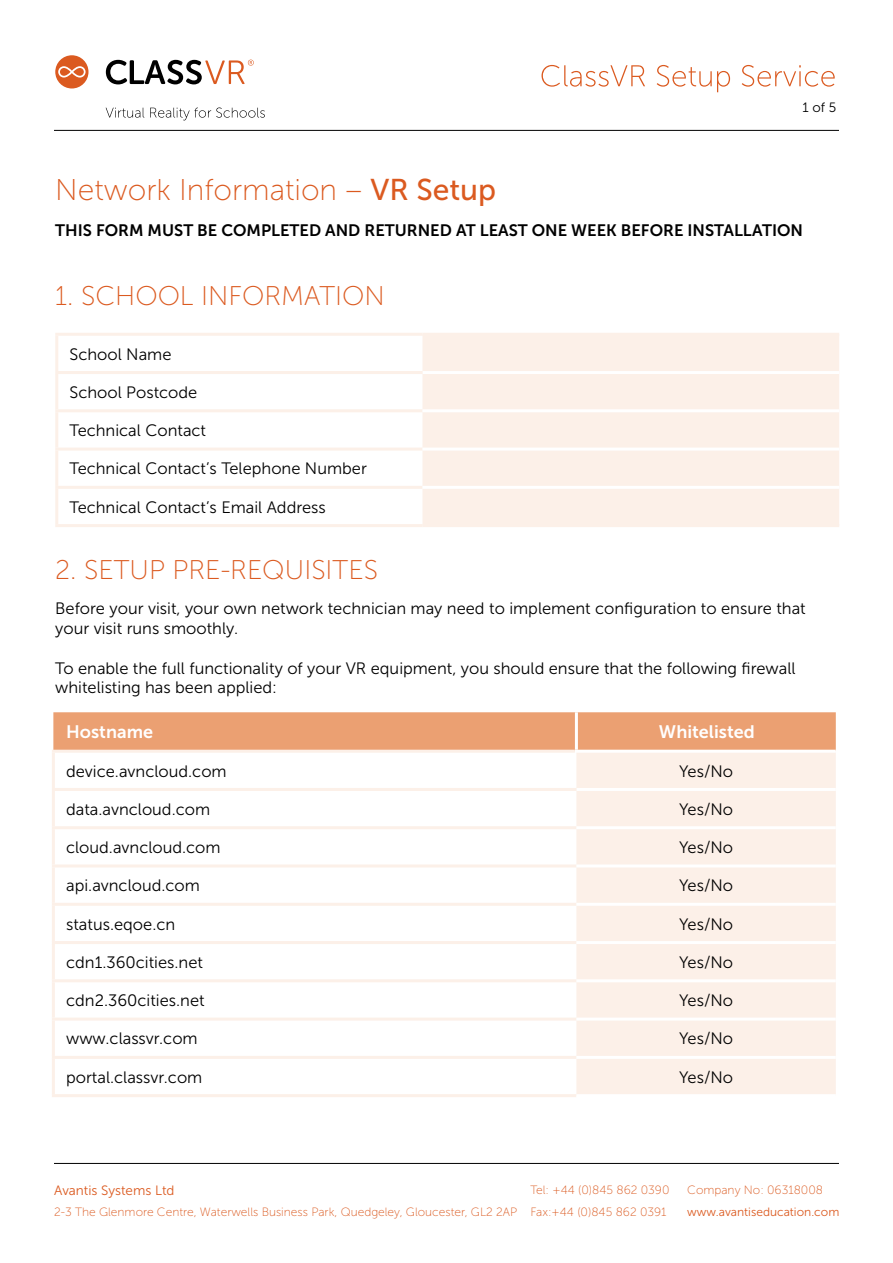
<style>
.page{position:relative;width:893px;height:1263px;background:#fff}
.page>*{position:absolute;margin:0;border:0;box-sizing:border-box;transform-origin:0 0}
.t1{font:30px "Museo Sans 100";color:#db5a20}
.t2{font:27px "Museo Sans 100";color:#db5a20}
.t3{font:18px "Museo Sans 700";color:#fff}
.t4{font:16.5px/19.8px "Museo Sans 300";color:#000}
.t5{font:16.5px "Museo Sans 700";color:#000}
.t6{font:13.5px "Museo Sans 300";color:#db5a20}
.t7{font:13.5px "Museo Sans 300";color:#000}
.t8{font:12px "Museo Sans 100";color:#db5a20}
.t9{font:12px "Museo Sans 300";color:#db5a20}
.s1{font-family:"Museo Sans 500"}
</style>
<div class="page">
<hr style="left:54px;top:130px;width:785px;height:1px;background:#000">
<svg style="left:541px;top:65px;width:294px;height:27px"></svg>
<svg style="left:55px;top:55px;width:33px;height:33px"></svg>
<svg style="left:106px;top:60px;width:148px;height:24px"></svg>
<svg style="left:106px;top:108px;width:38px;height:10px"></svg>
<svg style="left:150px;top:107px;width:115px;height:13px"></svg>
<hr style="left:54px;top:1163px;width:785px;height:1px;background:#000">
<div style="left:53px;top:712px;width:783px;height:38px;background:#eba072"></div>
<svg style="left:576px;top:753px;width:260px;height:341px;background:#fcf0e8"></svg>
<hr style="left:52px;top:753px;width:3px;height:35px;background:#fcf0e8">
<hr style="left:52px;top:791px;width:3px;height:35px;background:#fcf0e8">
<hr style="left:52px;top:829px;width:3px;height:35px;background:#fcf0e8">
<hr style="left:52px;top:867px;width:3px;height:36px;background:#fcf0e8">
<hr style="left:52px;top:906px;width:3px;height:35px;background:#fcf0e8">
<hr style="left:52px;top:944px;width:3px;height:35px;background:#fcf0e8">
<hr style="left:52px;top:982px;width:3px;height:35px;background:#fcf0e8">
<hr style="left:52px;top:1020px;width:3px;height:36px;background:#fcf0e8">
<hr style="left:52px;top:1059px;width:3px;height:35px;background:#fcf0e8">
<hr style="left:576px;top:788px;width:260px;height:3px;background:#fff">
<hr style="left:52px;top:750px;width:523px;height:3px;background:#fcf0e8">
<hr style="left:52px;top:788px;width:524px;height:3px;background:#fcf0e8">
<hr style="left:52px;top:826px;width:524px;height:3px;background:#fcf0e8">
<hr style="left:52px;top:864px;width:524px;height:3px;background:#fcf0e8">
<hr style="left:52px;top:903px;width:524px;height:3px;background:#fcf0e8">
<hr style="left:52px;top:941px;width:524px;height:3px;background:#fcf0e8">
<hr style="left:52px;top:979px;width:524px;height:3px;background:#fcf0e8">
<hr style="left:52px;top:1017px;width:524px;height:3px;background:#fcf0e8">
<hr style="left:52px;top:1056px;width:524px;height:3px;background:#fcf0e8">
<hr style="left:52px;top:1094px;width:524px;height:3px;background:#fcf0e8">
<hr style="left:576px;top:826px;width:260px;height:3px;background:#fff">
<hr style="left:576px;top:864px;width:260px;height:3px;background:#fff">
<hr style="left:575px;top:712px;width:3px;height:38px;background:#fff">
<hr style="left:576px;top:903px;width:260px;height:3px;background:#fff">
<hr style="left:576px;top:941px;width:260px;height:3px;background:#fff">
<hr style="left:576px;top:979px;width:260px;height:3px;background:#fff">
<hr style="left:576px;top:1017px;width:260px;height:3px;background:#fff">
<hr style="left:576px;top:1056px;width:260px;height:3px;background:#fff">
<div style="left:422px;top:336px;width:417px;height:188px;background:#fcf0e8"></div>
<hr style="left:55px;top:336px;width:3px;height:35px;background:#fcf0e8">
<hr style="left:55px;top:374px;width:3px;height:35px;background:#fcf0e8">
<hr style="left:55px;top:412px;width:3px;height:36px;background:#fcf0e8">
<hr style="left:55px;top:451px;width:3px;height:35px;background:#fcf0e8">
<hr style="left:55px;top:489px;width:3px;height:35px;background:#fcf0e8">
<hr style="left:422px;top:371px;width:417px;height:3px;background:#fff">
<hr style="left:55px;top:333px;width:367px;height:3px;background:#fcf0e8">
<hr style="left:55px;top:371px;width:367px;height:3px;background:#fcf0e8">
<hr style="left:55px;top:409px;width:367px;height:3px;background:#fcf0e8">
<hr style="left:55px;top:448px;width:367px;height:3px;background:#fcf0e8">
<hr style="left:55px;top:486px;width:367px;height:3px;background:#fcf0e8">
<hr style="left:55px;top:524px;width:367px;height:3px;background:#fcf0e8">
<hr style="left:422px;top:409px;width:417px;height:3px;background:#fff">
<hr style="left:422px;top:448px;width:417px;height:3px;background:#fff">
<hr style="left:422px;top:486px;width:417px;height:3px;background:#fff">
<hr style="left:422px;top:333px;width:417px;height:3px;background:#fcf0e8">
<hr style="left:422px;top:524px;width:417px;height:3px;background:#fcf0e8">
<p class="t7" style="left:803px;top:100px;width:35px">1 of 5</p>
<h1 class="t1" style="left:55px;top:174px;width:442px">Network Information – <span class="s1">VR Setup</span></h1>
<p class="t5" style="left:55px;top:221px;width:749px">THIS FORM MUST BE COMPLETED AND RETURNED AT LEAST ONE WEEK BEFORE INSTALLATION</p>
<h2 class="t2" style="left:55px;top:281px;width:331px">1. SCHOOL INFORMATION</h2>
<p class="t4" style="left:70px;top:344px;width:104px">School Name</p>
<p class="t4" style="left:70px;top:382px;width:129px">School Postcode</p>
<p class="t4" style="left:70px;top:421px;width:138px">Technical Contact</p>
<p class="t4" style="left:70px;top:459px;width:299px">Technical Contact’s Telephone Number</p>
<p class="t4" style="left:70px;top:497px;width:258px">Technical Contact’s Email Address</p>
<h2 class="t2" style="left:55px;top:556px;width:324px">2. SETUP PRE-REQUISITES</h2>
<p class="t4" style="left:55px;top:599px;width:752px">Before your visit, your own network technician may need to implement configuration to ensure that your visit runs smoothly.</p>
<p class="t4" style="left:55px;top:658px;width:742px">To enable the full functionality of your VR equipment, you should ensure that the following firewall whitelisting has been applied:</p>
<p class="t3" style="left:66px;top:721px;width:88px">Hostname</p>
<p class="t3" style="left:659px;top:721px;width:97px">Whitelisted</p>
<p class="t4" style="left:66px;top:761px;width:162px">device.avncloud.com</p>
<p class="t4" style="left:679px;top:761px;width:56px">Yes/No</p>
<p class="t4" style="left:66px;top:799px;width:146px">data.avncloud.com</p>
<p class="t4" style="left:679px;top:799px;width:56px">Yes/No</p>
<p class="t4" style="left:66px;top:837px;width:156px">cloud.avncloud.com</p>
<p class="t4" style="left:679px;top:837px;width:56px">Yes/No</p>
<p class="t4" style="left:66px;top:876px;width:135px">api.avncloud.com</p>
<p class="t4" style="left:679px;top:876px;width:56px">Yes/No</p>
<p class="t4" style="left:66px;top:914px;width:111px">status.eqoe.cn</p>
<p class="t4" style="left:679px;top:914px;width:56px">Yes/No</p>
<p class="t4" style="left:66px;top:952px;width:138px">cdn1.360cities.net</p>
<p class="t4" style="left:679px;top:952px;width:56px">Yes/No</p>
<p class="t4" style="left:66px;top:991px;width:140px">cdn2.360cities.net</p>
<p class="t4" style="left:679px;top:991px;width:56px">Yes/No</p>
<p class="t4" style="left:66px;top:1029px;width:133px">www.classvr.com</p>
<p class="t4" style="left:679px;top:1029px;width:56px">Yes/No</p>
<p class="t4" style="left:66px;top:1067px;width:138px">portal.classvr.com</p>
<p class="t4" style="left:679px;top:1067px;width:56px">Yes/No</p>
<p class="t6" style="left:54px;top:1183px;width:122px">Avantis Systems Ltd</p>
<p class="t8" style="left:530px;top:1184px;width:141px">Tel: +44 (0)845 862 0390</p>
<p class="t8" style="left:687px;top:1184px;width:137px">Company No: 06318008</p>
<p class="t8" style="left:54px;top:1205px;width:614px">2-3 The Glenmore Centre, Waterwells Business Park, Quedgeley, Gloucester, GL2 2AP Fax:+44 (0)845 862 0391</p>
<p class="t9" style="left:687px;top:1205px;width:154px">www.avantiseducation.com</p>
</div>
